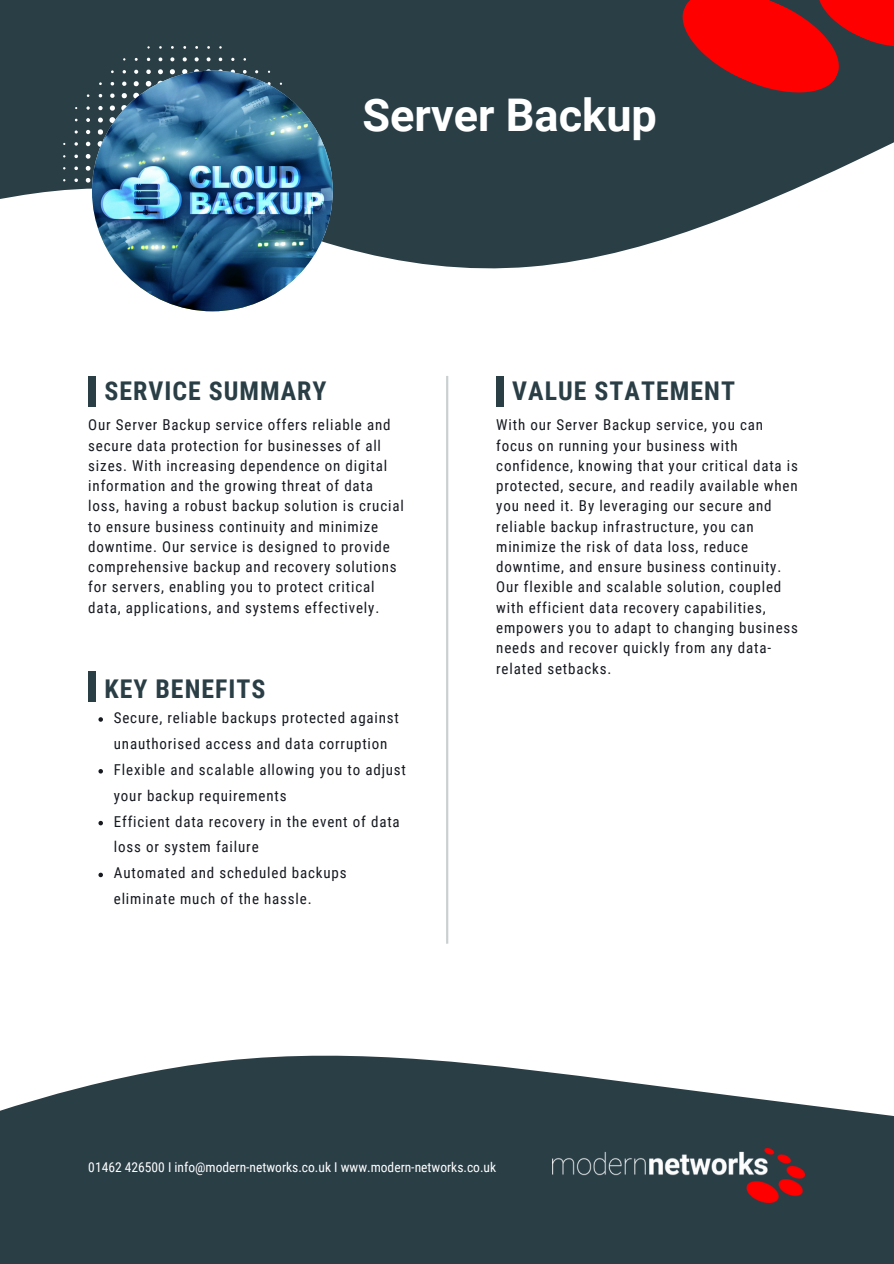
<style>
.page{position:relative;width:894px;height:1264px;background:#fff}
.page>*{position:absolute;margin:0;border:0;box-sizing:border-box;transform-origin:0 0}
.t1{font:700 45px "Roboto";color:#fff}
.t2{font:700 25.8px "Roboto Condensed";letter-spacing:.04em;color:#2a3e46}
.t3{font:15px/20.2px "Roboto Condensed";letter-spacing:.055em;color:#161920}
.t4{font:13.5px "Roboto Condensed";color:#fff}
</style>
<div class="page">
<svg style="left:0;top:0;width:893px;height:269px;fill:#2a3e46"></svg>
<svg style="left:63px;top:46px;width:243px;height:244px;fill:#2a3e46"></svg>
<svg style="left:0;top:1055px;width:893px;height:208px;background:#44555c"></svg>
<hr style="left:446px;top:376px;width:2px;height:567px;background:#2a3e46">
<svg style="left:682px;top:0;width:211px;height:92px;background:#b51518"></svg>
<img style="left:552px;top:1148px;width:252px;height:54px">
<div style="left:88px;top:376px;width:8px;height:31px;background:#2a3e46"></div>
<div style="left:88px;top:671px;width:8px;height:31px;background:#2a3e46"></div>
<svg style="left:98px;top:717px;width:5px;height:4px"></svg>
<svg style="left:98px;top:769px;width:5px;height:4px"></svg>
<svg style="left:98px;top:820px;width:5px;height:5px"></svg>
<svg style="left:98px;top:872px;width:5px;height:5px"></svg>
<div style="left:496px;top:376px;width:8px;height:31px;background:#2a3e46"></div>
<img style="left:92px;top:71px;width:240px;height:240px;border-radius:50%">
<h1 class="t1" style="left:362px;top:84px;width:296px">Server Backup</h1>
<h2 class="t2" style="left:104px;top:373px;width:224px">SERVICE SUMMARY</h2>
<h2 class="t2" style="left:512px;top:373px;width:224px">VALUE STATEMENT</h2>
<p class="t3" style="left:88px;top:414px;width:317px">Our Server Backup service offers reliable and secure data protection for businesses of all sizes. With increasing dependence on digital information and the growing threat of data loss, having a robust backup solution is crucial to ensure business continuity and minimize downtime. Our service is designed to provide comprehensive backup and recovery solutions for servers, enabling you to protect critical data, applications, and systems effectively.</p>
<h2 class="t2" style="left:104px;top:671px;width:163px">KEY BENEFITS</h2>
<p class="t3" style="left:114px;top:704px;width:293px;line-height:26px">Secure, reliable backups protected against unauthorised access and data corruption Flexible and scalable allowing you to adjust your backup requirements<br>Efficient data recovery in the event of data loss or system failure<br>Automated and scheduled backups eliminate much of the hassle.</p>
<p class="t3" style="left:496px;top:414px;width:303px">With our Server Backup service, you can focus on running your business with confidence, knowing that your critical data is protected, secure, and readily available when you need it. By leveraging our secure and reliable backup infrastructure, you can minimize the risk of data loss, reduce downtime, and ensure business continuity.<br>Our flexible and scalable solution, coupled with efficient data recovery capabilities, empowers you to adapt to changing business needs and recover quickly from any data&shy;related setbacks.</p>
<p class="t4" style="left:88px;top:1157px;width:409px">01462 426500 I info@modern-networks.co.uk I www.modern-networks.co.uk</p>
</div>
